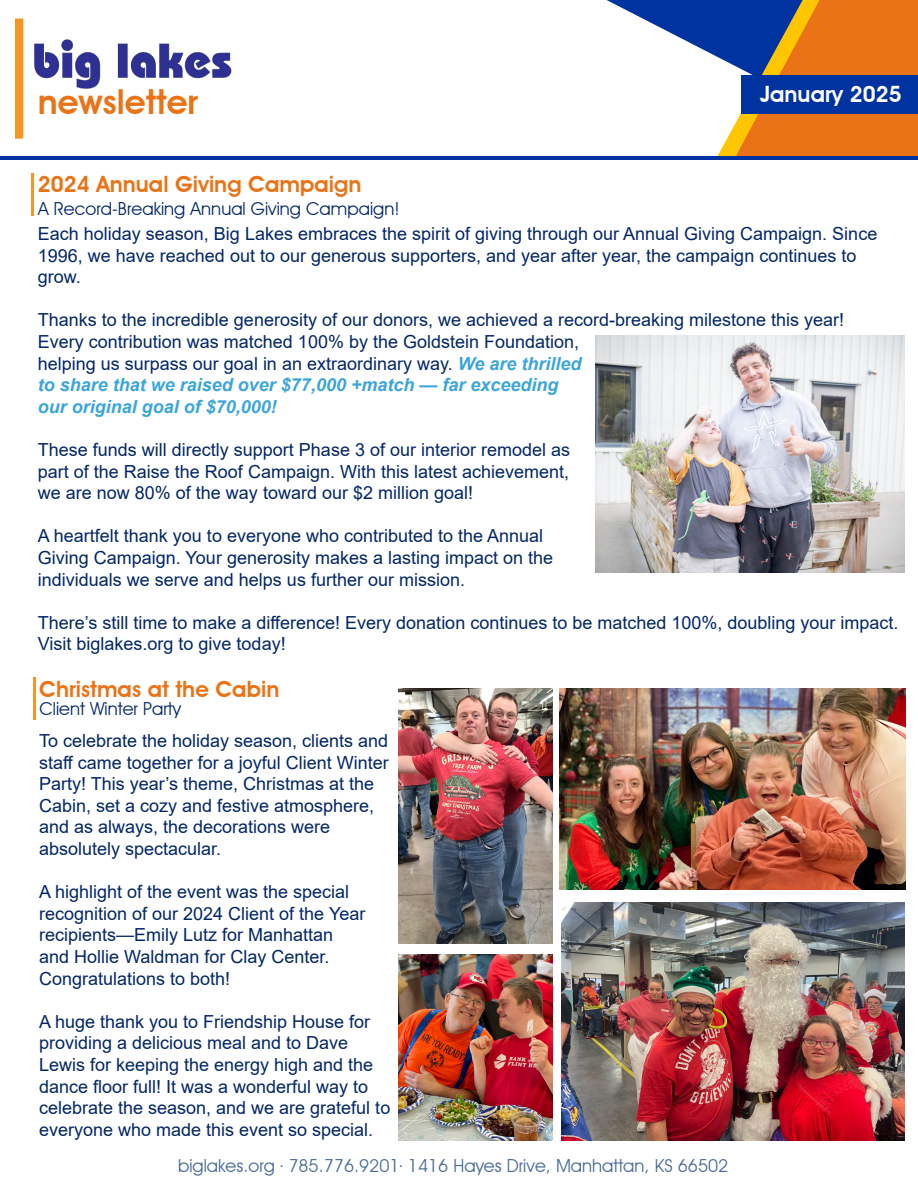
<style>
.page{position:relative;width:918px;height:1188px;background:#fff}
.page>*{position:absolute;margin:0;border:0;box-sizing:border-box;transform-origin:0 0}
.t1{font:600 34.5px "Advantage";color:#ea7317}
.t2{font:600 22.5px "Advantage";color:#ea7317}
.t3{font:600 22.5px "Advantage";color:#fff}
.t4{font:18px/21.6px "Arial";color:#032666}
.t5{font:18px "Advantage";color:#466995}
.t6{font:18px "Advantage";color:#032666}
.s1{font-weight:700;font-style:italic;color:#3da5d9}
.s2{font-family:"Minion Pro"}
</style>
<div class="page">
<svg style="left:607px;top:0;width:108px;height:157px"></svg>
<img style="left:34px;top:39px;width:198px;height:50px">
<div style="left:14px;top:17px;width:11px;height:123px;background:#f79522;border:2px solid #fff"></div>
<svg style="left:715px;top:0;width:203px;height:157px;background:#be7742"></svg>
<div style="left:741px;top:76px;width:177px;height:38px;background:#0133a0"></div>
<hr style="left:0;top:157px;width:918px;height:3px;background:#0133a0">
<img style="left:596px;top:335px;width:308px;height:237px">
<img style="left:560px;top:688px;width:346px;height:201px">
<img style="left:561px;top:902px;width:343px;height:238px">
<img style="left:399px;top:688px;width:153px;height:256px">
<img style="left:399px;top:954px;width:153px;height:186px">
<hr style="left:31px;top:174px;width:3px;height:42px;background:#f79522">
<hr style="left:34px;top:677px;width:2px;height:42px;background:#f79522">
<p class="t1" style="left:38px;top:82px;width:162px">newsletter</p>
<p class="t3" style="left:760px;top:80px;width:143px">January 2025</p>
<p class="t2" style="left:38px;top:171px;width:325px">2024 Annual Giving Campaign</p>
<p class="t6" style="left:38px;top:197px;width:363px">A Record-Breaking Annual Giving Campaign!</p>
<p class="t4" style="left:38px;top:223px;width:841px">Each holiday season, Big Lakes embraces the spirit of giving through our Annual Giving Campaign. Since<br>1996, we have reached out to our generous supporters, and year after year, the campaign continues to grow.</p>
<p class="t4" style="left:38px;top:309px;width:808px">Thanks to the incredible generosity of our donors, we achieved a record-breaking milestone this year!<br>Every contribution was matched 100% by the Goldstein Foundation,<br>helping us surpass our goal in an extraordinary way. <span class="s1">We are thrilled<br>to share that we raised over $77,000 +match — far exceeding<br>our original goal of $70,000!</span></p>
<p class="t4" style="left:38px;top:439px;width:534px;text-align:justify">These funds will directly support Phase 3 of our interior remodel as part of the Raise the Roof Campaign. With this latest achievement, we are now 80% of the way toward our $2 million goal!</p>
<p class="t4" style="left:38px;top:525px;width:517px">A heartfelt thank you to everyone who contributed to the Annual<br>Giving Campaign. Your generosity makes a lasting impact on the individuals we serve and helps us further our mission.</p>
<p class="t4" style="left:38px;top:611px;width:862px">There’s still time to make a difference! Every donation continues to be matched 100%, doubling your impact.<br>Visit biglakes.org to give today!</p>
<p class="t2" style="left:39px;top:676px;width:242px">Christmas at the Cabin</p>
<p class="t6" style="left:39px;top:698px;width:143px">Client Winter Party</p>
<p class="t4" style="left:39px;top:730px;width:351px">To celebrate the holiday season, clients and staff came together for a joyful Client Winter Party! This year’s theme, Christmas at the Cabin, set a cozy and festive atmosphere, and as always, the decorations were absolutely spectacular.</p>
<p class="t4" style="left:39px;top:881px;width:328px">A highlight of the event was the special recognition of our 2024 Client of the Year recipients—Emily Lutz for Manhattan and Hollie Waldman for Clay Center.<br>Congratulations to both!</p>
<p class="t4" style="left:39px;top:1011px;width:353px">A huge thank you to Friendship House for providing a delicious meal and to Dave Lewis for keeping the energy high and the dance floor full! It was a wonderful way to celebrate the season, and we are grateful to everyone who made this event so special.</p>
<p class="t5" style="left:178px;top:1155px;width:552px">biglakes.org <span class="s2">.</span> 785.776.9201<span class="s2">.</span> 1416 Hayes Drive, Manhattan, KS 66502</p>
</div>
